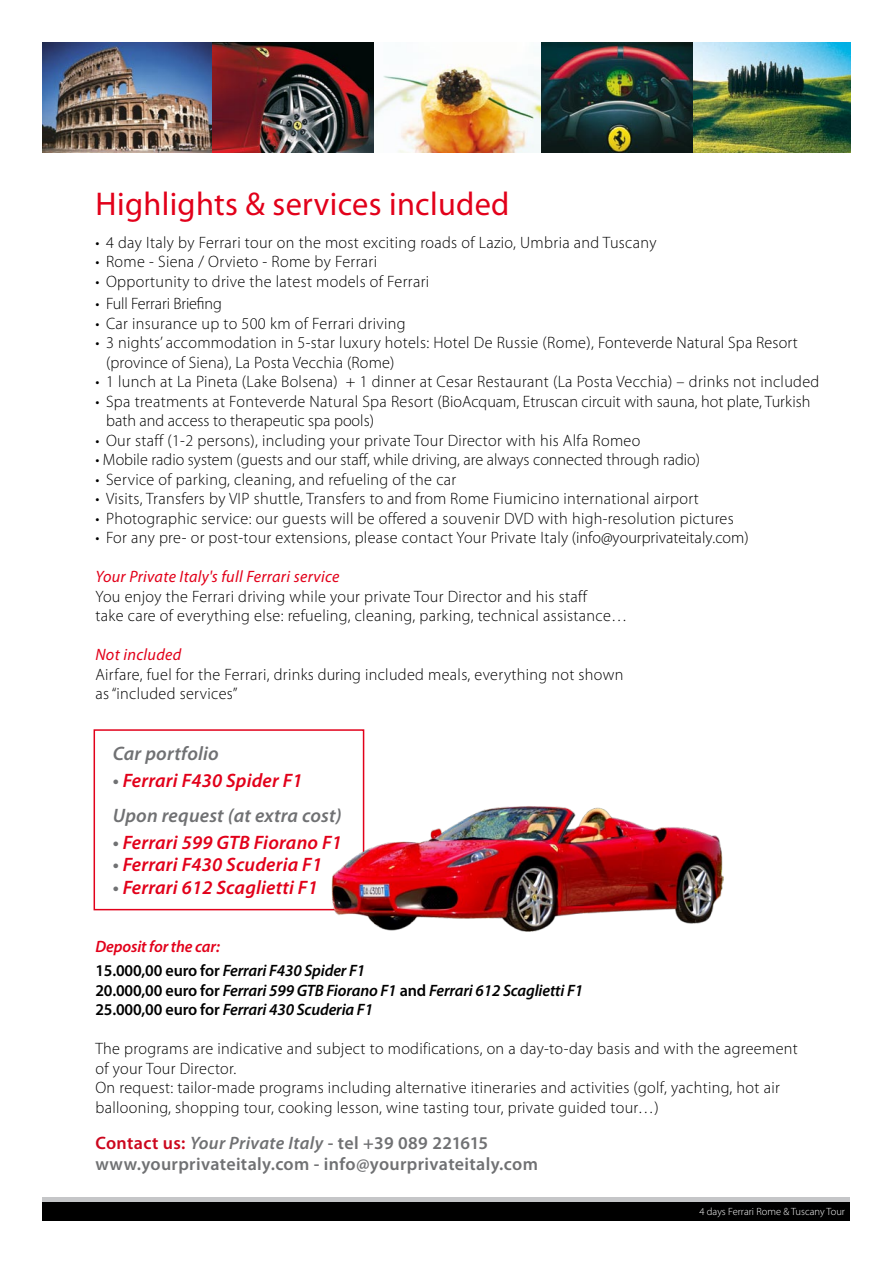
<style>
.page{position:relative;width:893px;height:1263px;background:#fff}
.page>*{position:absolute;margin:0;border:0;box-sizing:border-box;transform-origin:0 0}
.t1{font:33px "Myriad Pro";letter-spacing:.01em;color:#e2001a}
.t2{font:italic 600 19.5px "Myriad Pro";letter-spacing:.01em;color:#e2001a}
.t3{font:italic 600 19.5px/35.2px "Myriad Pro";letter-spacing:.01em;color:#707173}
.t4{font:600 18px/21px "Myriad Pro";letter-spacing:.02em;color:#707173}
.t5{font:300 16.5px/19.5px "Myriad Pro";letter-spacing:.02em;color:#000}
.t6{font:300 16.5px/19.5px "Myriad Pro";color:#000}
.t7{font:italic 600 16.5px/23.7px "Myriad Pro";letter-spacing:-.01em;color:#000}
.t8{font:italic 16.5px "Myriad Pro";letter-spacing:.02em;color:#e2001a}
.t9{font:300 16.5px "Myriad Pro";letter-spacing:-.01em;color:#000}
.t10{font:300 10.5px "Myriad Pro";color:#fff}
.s1{color:#e2001a}
.s2{color:#707173}
.s3{font-style:normal}
.s4{color:#cc071e}
.s5{font-style:italic}
</style>
<div class="page">
<div style="left:43px;top:1197px;width:807px;height:18px;background:#c5c6c8"></div>
<div style="left:43px;top:1202px;width:807px;height:18px;background:#000"></div>
<div style="left:94px;top:729px;width:270px;height:181px;border:2px solid #e2001a"></div>
<img style="left:330px;top:791px;width:393px;height:141px">
<img style="left:43px;top:43px;width:170px;height:109px">
<img style="left:213px;top:43px;width:161px;height:109px">
<img style="left:541px;top:43px;width:309px;height:109px">
<img style="left:374px;top:64px;width:167px;height:88px">
<h1 class="t1" style="left:95px;top:184px;width:416px">Highlights &amp; services included</h1>
<p class="t5" style="left:95px;top:232px;width:562px">• 4 day Italy by Ferrari tour on the most exciting roads of Lazio, Umbria and Tuscany</p>
<p class="t5" style="left:95px;top:252px;width:283px">• Rome - Siena / Orvieto - Rome by Ferrari</p>
<p class="t5" style="left:95px;top:271px;width:335px">• Opportunity to drive the latest models of Ferrari</p>
<p class="t9" style="left:95px;top:294px;width:128px">• Full Ferrari Briefing</p>
<p class="t5" style="left:95px;top:313px;width:312px">• Car insurance up to 500 km of Ferrari driving</p>
<p class="t5" style="left:106px;top:333px;width:693px;text-indent:-11px">• 3 nights’ accommodation in 5-star luxury hotels: Hotel De Russie (Rome), Fonteverde Natural Spa Resort (province of Siena), La Posta Vecchia (Rome)</p>
<p class="t5" style="left:95px;top:372px;width:725px">• 1 lunch at La Pineta (Lake Bolsena) + 1 dinner at Cesar Restaurant (La Posta Vecchia) – drinks not included</p>
<p class="t6" style="left:106px;top:391px;width:706px;text-indent:-11px">• Spa treatments at Fonteverde Natural Spa Resort (BioAcquam, Etruscan circuit with sauna, hot plate, Turkish bath and access to therapeutic spa pools)</p>
<p class="t5" style="left:95px;top:430px;width:546px">• Our staff (1-2 persons), including your private Tour Director with his Alfa Romeo</p>
<p class="t6" style="left:95px;top:450px;width:606px">• Mobile radio system (guests and our staff, while driving, are always connected through radio)</p>
<p class="t5" style="left:95px;top:469px;width:362px">• Service of parking, cleaning, and refueling of the car</p>
<p class="t5" style="left:95px;top:489px;width:605px">• Visits, Transfers by VIP shuttle, Transfers to and from Rome Fiumicino international airport</p>
<p class="t5" style="left:95px;top:508px;width:640px">• Photographic service: our guests will be offered a souvenir DVD with high-resolution pictures</p>
<p class="t5" style="left:95px;top:528px;width:655px">• For any pre- or post-tour extensions, please contact Your Private Italy (info@yourprivateitaly.com)</p>
<p class="t8" style="left:95px;top:567px;width:246px">Your Private Italy's full Ferrari service</p>
<p class="t5" style="left:95px;top:586px;width:533px">You enjoy the Ferrari driving while your private Tour Director and his staff<br>take care of everything else: refueling, cleaning, parking, technical assistance…</p>
<p class="t8" style="left:95px;top:645px;width:87px">Not included</p>
<p class="t5" style="left:95px;top:664px;width:529px">Airfare, fuel for the Ferrari, drinks during included meals, everything not shown as “included services”</p>
<p class="t3" style="left:113px;top:735px;width:108px">Car portfolio</p>
<p class="t3" style="left:113px;top:762px;width:231px">• <span class="s1">Ferrari F430 Spider F1<br></span>Upon request (at extra cost)</p>
<p class="t2" style="left:113px;top:830px;width:231px"><span class="s2">•</span> Ferrari 599 GTB Fiorano F1</p>
<p class="t2" style="left:113px;top:852px;width:211px"><span class="s2">•</span> Ferrari F430 Scuderia F1</p>
<p class="t2" style="left:113px;top:875px;width:207px"><span class="s2">•</span> Ferrari 612 Scaglietti F1</p>
<p class="t7" style="left:95px;top:934px;width:271px"><span class="s1">Deposit for the car:<br></span><span class="s3">15.000,00 euro for</span> Ferrari F430 Spider F1</p>
<p class="t7" style="left:95px;top:980px;width:489px;line-height:19.5px"><span class="s3">20.000,00 euro for</span> Ferrari 599 GTB Fiorano F1 <span class="s3">and</span> Ferrari 612 Scaglietti F1<br><span class="s3">25.000,00 euro for</span> Ferrari 430 Scuderia F1</p>
<p class="t5" style="left:95px;top:1039px;width:704px">The programs are indicative and subject to modifications, on a day-to-day basis and with the agreement of your Tour Director.<br>On request: tailor-made programs including alternative itineraries and activities (golf, yachting, hot air ballooning, shopping tour, cooking lesson, wine tasting tour, private guided tour…)</p>
<p class="t4" style="left:95px;top:1131px;width:444px"><span class="s4">Contact us:</span> <span class="s5">Your Private Italy</span> - tel +39 089 221615 www.yourprivateitaly.com - info@yourprivateitaly.com</p>
<p class="t10" style="left:699px;top:1205px;width:147px">4 days Ferrari Rome &amp; Tuscany Tour</p>
</div>
